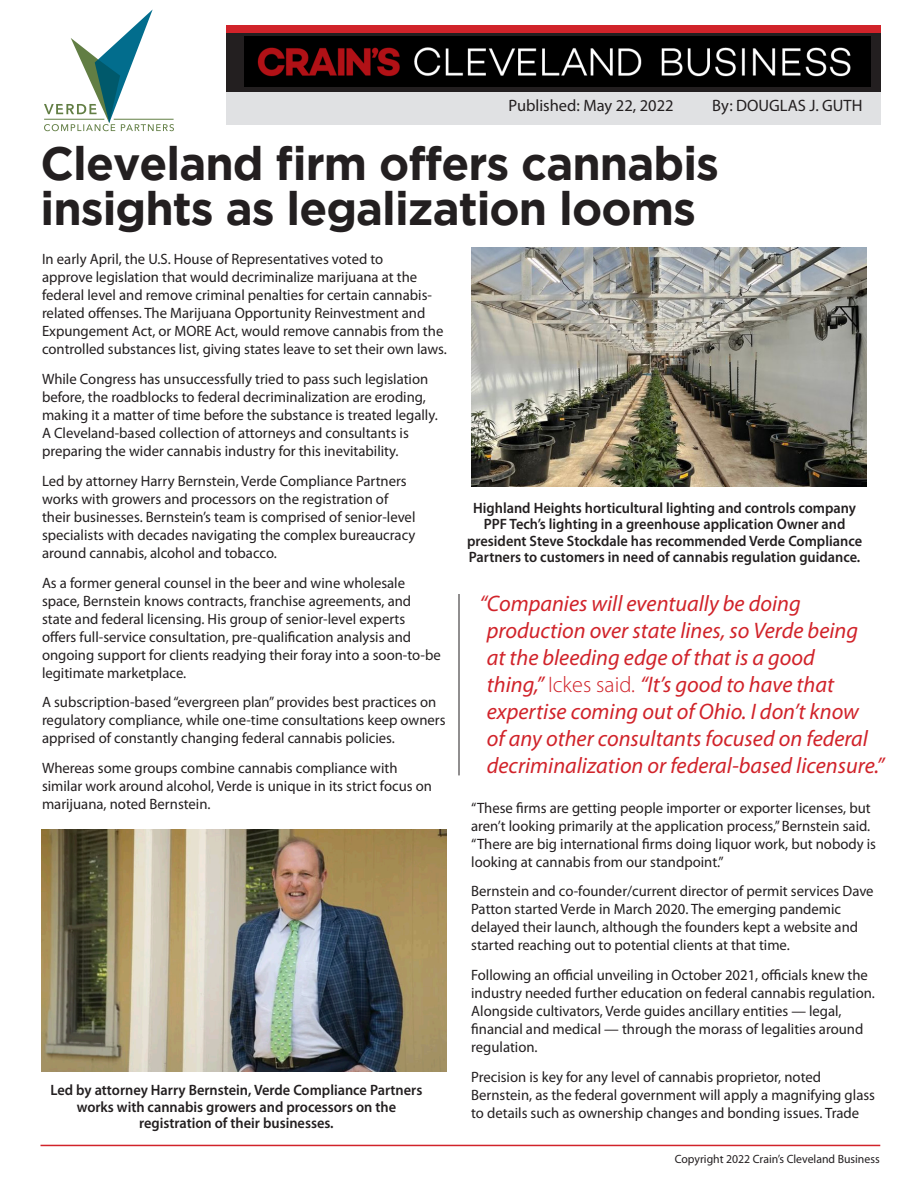
<style>
.page{position:relative;width:918px;height:1188px;background:#fff}
.page>*{position:absolute;margin:0;border:0;box-sizing:border-box;transform-origin:0 0}
.t1{font:700 46.5px/45px "Gotham";letter-spacing:-.02em;color:#231f20}
.t2{font:italic 22.5px/27px "Myriad Pro";color:#d1232a}
.t3{font:16.5px "Myriad Pro";color:#231f20}
.t4{font:15px/18px "Myriad Pro";color:#231f20}
.t5{font:600 15px/16.5px "Myriad Pro";color:#231f20;text-align:center;scale:.96 1}
.t6{font:12px "Myriad Pro";color:#231f20}
.s1{font-weight:300;font-style:normal}
</style>
<div class="page">
<div style="left:226px;top:33px;width:654px;height:91px;background:#e0e1e3"></div>
<div style="left:226px;top:26px;width:654px;height:7px;background:#d1232a"></div>
<hr style="left:40px;top:1145px;width:840px;height:1px;background:#d1232a">
<img style="left:472px;top:248px;width:395px;height:239px">
<img style="left:41px;top:830px;width:406px;height:242px">
<hr style="left:459px;top:594px;width:1px;height:181px;background:#231f20">
<svg style="left:44px;top:9px;width:130px;height:122px"></svg>
<div style="left:226px;top:33px;width:654px;height:59px;background:linear-gradient(to right,#231f20,#231f20)"></div>
<img style="left:244px;top:37px;width:627px;height:49px">
<p class="t3" style="left:508px;top:97px;width:167px">Published: May 22, 2022</p>
<p class="t3" style="left:712px;top:97px;width:152px">By: DOUGLAS J. GUTH</p>
<p class="t1" style="left:40px;top:140px;width:680px">Cleveland firm offers cannabis insights as legalization looms</p>
<p class="t4" style="left:42px;top:250px;width:406px">In early April, the U.S. House of Representatives voted to<br>approve legislation that would decriminalize marijuana at the federal level and remove criminal penalties for certain cannabis&shy;related offenses. The Marijuana Opportunity Reinvestment and Expungement Act, or MORE Act, would remove cannabis from the controlled substances list, giving states leave to set their own laws.</p>
<p class="t4" style="left:42px;top:370px;width:397px">While Congress has unsuccessfully tried to pass such legislation before, the roadblocks to federal decriminalization are eroding, making it a matter of time before the substance is treated legally.<br>A Cleveland-based collection of attorneys and consultants is preparing the wider cannabis industry for this inevitability.</p>
<p class="t4" style="left:42px;top:472px;width:375px">Led by attorney Harry Bernstein, Verde Compliance Partners works with growers and processors on the registration of their businesses. Bernstein’s team is comprised of senior-level specialists with decades navigating the complex bureaucracy around cannabis, alcohol and tobacco.</p>
<p class="t4" style="left:42px;top:574px;width:400px">As a former general counsel in the beer and wine wholesale space, Bernstein knows contracts, franchise agreements, and state and federal licensing. His group of senior-level experts offers full-service consultation, pre-qualification analysis and ongoing support for clients readying their foray into a soon-to-be legitimate marketplace.</p>
<p class="t4" style="left:42px;top:694px;width:405px">A subscription-based “evergreen plan” provides best practices on regulatory compliance, while one-time consultations keep owners apprised of constantly changing federal cannabis policies.</p>
<p class="t4" style="left:42px;top:760px;width:392px">Whereas some groups combine cannabis compliance with similar work around alcohol, Verde is unique in its strict focus on marijuana, noted Bernstein.</p>
<p class="t5" style="left:50px;top:1081px;width:389px">Led by attorney Harry Bernstein, Verde Compliance Partners works with cannabis growers and processors on the registration of their businesses.</p>
<p class="t5" style="left:467px;top:499px;width:413px">Highland Heights horticultural lighting and controls company PPF Tech’s lighting in a greenhouse application Owner and president Steve Stockdale has recommended Verde Compliance Partners to customers in need of cannabis regulation guidance.</p>
<p class="t2" style="left:487px;top:590px;width:399px;text-indent:-7px">“Companies will eventually be doing production over state lines, so Verde being<br>at the bleeding edge of that is a good<br>thing,” <span class="s1">Ickes said.</span> “It’s good to have that expertise coming out of Ohio. I don’t know<br>of any other consultants focused on federal decriminalization or federal-based licensure.”</p>
<p class="t4" style="left:471px;top:799px;width:406px">“These firms are getting people importer or exporter licenses, but aren’t looking primarily at the application process,” Bernstein said. “There are big international firms doing liquor work, but nobody is looking at cannabis from our standpoint.”</p>
<p class="t4" style="left:471px;top:883px;width:404px">Bernstein and co-founder/current director of permit services Dave Patton started Verde in March 2020. The emerging pandemic delayed their launch, although the founders kept a website and started reaching out to potential clients at that time.</p>
<p class="t4" style="left:471px;top:967px;width:405px">Following an official unveiling in October 2021, officials knew the industry needed further education on federal cannabis regulation.<br>Alongside cultivators, Verde guides ancillary entities — legal, financial and medical — through the morass of legalities around regulation.</p>
<p class="t4" style="left:471px;top:1069px;width:405px">Precision is key for any level of cannabis proprietor, noted<br>Bernstein, as the federal government will apply a magnifying glass to details such as ownership changes and bonding issues. Trade</p>
<p class="t6" style="left:675px;top:1152px;width:206px">Copyright 2022 Crain’s Cleveland Business</p>
</div>
